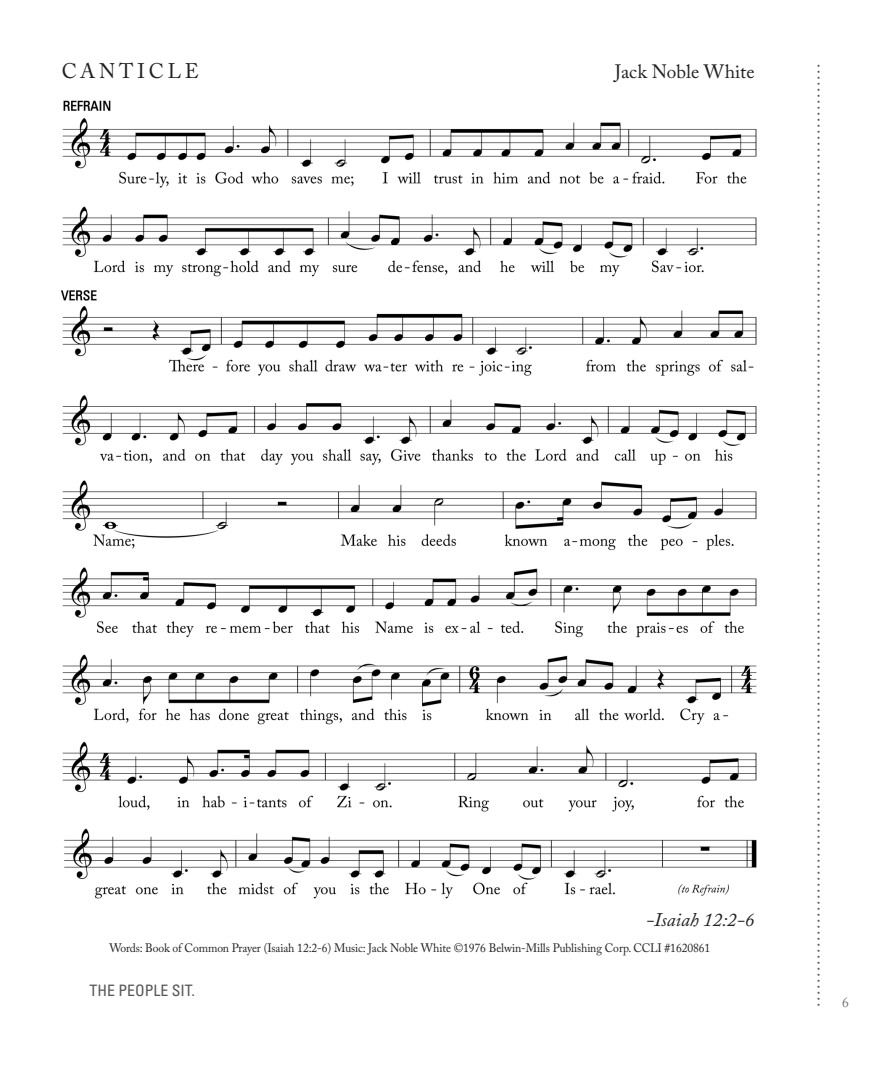
<style>
.page{position:relative;width:882px;height:1071px;background:#fff}
.page>*{position:absolute;margin:0;border:0;box-sizing:border-box;transform-origin:0 0}
.HEADER-Indention__1{font:21px "Adobe Caslon Pro";letter-spacing:.19em;color:#231f20}
.HEADER-Indention__1-2{font:19.25px "Adobe Caslon Pro";letter-spacing:.005em;color:#231f20}
.t1{font:italic 19.25px "Adobe Caslon Pro";color:#231f20}
.t2{font:17.5px "Adobe Caslon Pro";color:#57585a}
.THE_PEOPLE_RUBRICS-I{font:condensed 15.75px "Univers";color:#57585a}
.t3{font:14px "Adobe Caslon Pro";color:#727376}
.t4{font:12.25px "Adobe Caslon Pro";letter-spacing:-.01em;color:#231f20;scale:.95 1}
</style>
<div class="page">
<img style="left:61px;top:100px;width:696px;height:799px">
<p class="HEADER-Indention__1" style="left:62px;top:59px;width:139px">CANTICLE</p>
<p class="HEADER-Indention__1-2" style="left:615px;top:61px;width:141px">Jack Noble White</p>
<p class="t1" style="left:646px;top:908px;width:110px">-Isaiah 12:2-6</p>
<p class="t4" style="left:109px;top:941px;width:634px">Words: Book of Common Prayer (Isaiah 12:2-6) Music: Jack Noble White ©1976 Belwin-Mills Publishing Corp. CCLI #1620861</p>
<p class="THE_PEOPLE_RUBRICS-I" style="left:90px;top:981px;width:107px">THE PEOPLE SIT.</p>
<p class="t2" style="left:803px;top:1007px;width:945px;rotate:-90deg">.............................................................................................................................................................</p>
<p class="t3" style="left:842px;top:994px;width:8px">6</p>
</div>
